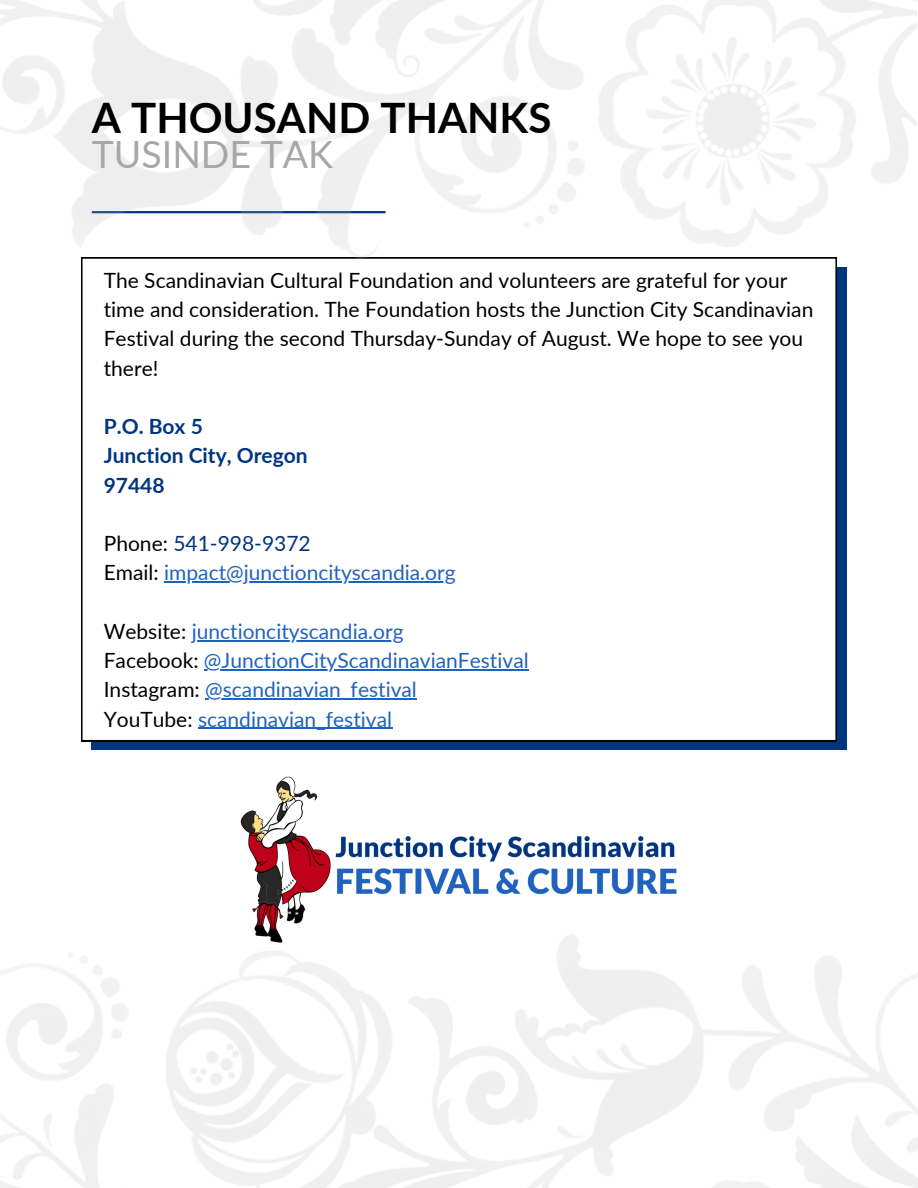
<style>
.page{position:relative;width:918px;height:1188px;background:#fff}
.page>*{position:absolute;margin:0;border:0;box-sizing:border-box;transform-origin:0 0}
.t1{font:700 42px "Lato";color:#000}
.t2{font:37.5px "Lato";color:#a7a7a7}
.t3{font:21px/29.2px "Lato";color:#000}
.t4{font:21px "Lato";color:#2162bf}
.t5{font:700 21px/29.2px "Lato";color:#003580}
.t6{font:21px "Lato";color:#003580}
.s1{color:#000}
</style>
<div class="page">
<svg style="left:92px;top:288px;width:755px;height:462px"></svg>
<svg style="left:81px;top:288px;width:755px;height:453px"></svg>
<hr style="left:164px;top:582px;width:292px;height:1px;background:#2162bf">
<hr style="left:192px;top:640px;width:212px;height:1px;background:#2162bf">
<hr style="left:204px;top:669px;width:325px;height:1px;background:#2162bf">
<hr style="left:205px;top:699px;width:212px;height:1px;background:#2162bf">
<hr style="left:198px;top:728px;width:194px;height:1px;background:#2162bf">
<img style="left:0;top:0;width:917px;height:288px">
<img style="left:239px;top:776px;width:438px;height:199px">
<p class="t1" style="left:92px;top:91px;width:461px">A THOUSAND THANKS</p>
<p class="t2" style="left:92px;top:131px;width:243px">TUSINDE TAK</p>
<p class="t3" style="left:104px;top:265px;width:711px">The Scandinavian Cultural Foundation and volunteers are grateful for your time and consideration. The Foundation hosts the Junction City Scandinavian Festival during the second Thursday-Sunday of August. We hope to see you there!</p>
<h1 class="t5" style="left:104px;top:411px;width:206px">P.O. Box 5<br>Junction City, Oregon<br>97448</h1>
<h2 class="t6" style="left:104px;top:530px;width:208px"><span class="s1">Phone:</span> 541-998-9372</h2>
<p class="t4" style="left:104px;top:560px;width:353px"><span class="s1">Email:</span> impact@junctioncityscandia.org</p>
<h3 class="t4" style="left:104px;top:618px;width:301px"><span class="s1">Website:</span> junctioncityscandia.org</h3>
<p class="t4" style="left:104px;top:647px;width:426px"><span class="s1">Facebook:</span> @JunctionCityScandinavianFestival</p>
<p class="t4" style="left:104px;top:677px;width:315px"><span class="s1">Instagram:</span> @scandinavian_festival</p>
<p class="t4" style="left:104px;top:706px;width:290px"><span class="s1">YouTube:</span> scandinavian_festival</p>
</div>
